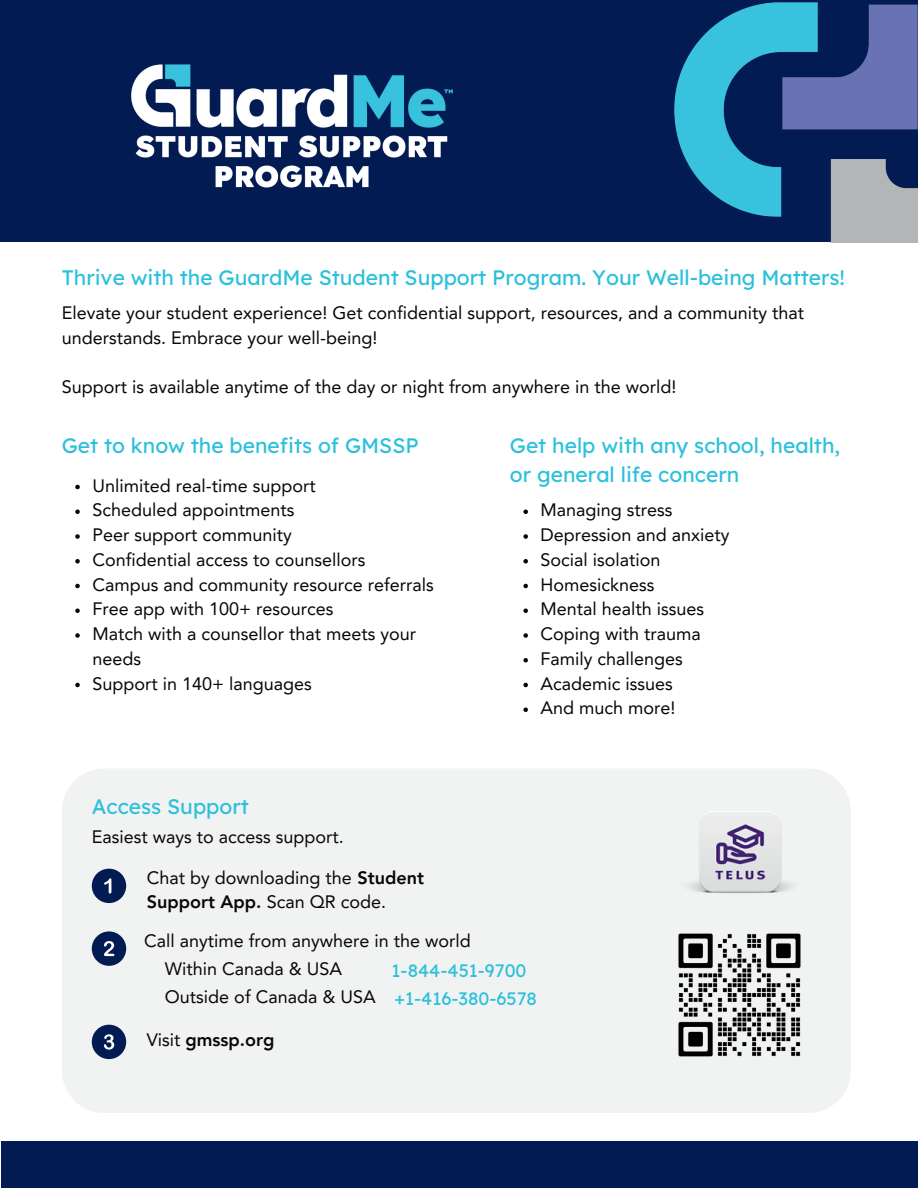
<style>
.page{position:relative;width:918px;height:1188px;background:#fff}
.page>*{position:absolute;margin:0;border:0;box-sizing:border-box;transform-origin:0 0}
.t1{font:21px/29.2px "Lexend Deca";color:#2bc0dc}
.t2{font:18px/24.8px "Avenir LT Pro";color:#080704}
.t3{font:800 18px "Avenir LT Pro";color:#080704}
.t4{font:18px "Lexend Deca";color:#2bc0dc}
.s1{font-weight:800}
.s2{font-family:"Lexend Deca";color:#2bc0dc}
.s3{font-weight:400}
</style>
<div class="page">
<div style="left:0;top:0;width:918px;height:242px;background:#021b53"></div>
<div style="left:62px;top:769px;width:789px;height:344px;background:#f1f2f2"></div>
<div style="left:92px;top:869px;width:34px;height:34px;background:#021b53;border-radius:50%"></div>
<svg style="left:104px;top:878px;width:7px;height:16px"></svg>
<div style="left:92px;top:931px;width:34px;height:35px;background:#021b53;border-radius:50%"></div>
<svg style="left:104px;top:941px;width:10px;height:15px"></svg>
<div style="left:92px;top:1025px;width:34px;height:34px;background:#021b53;border-radius:50%"></div>
<svg style="left:104px;top:1034px;width:10px;height:16px"></svg>
<img style="left:659px;top:915px;width:161px;height:160px">
<div style="left:1px;top:1141px;width:917px;height:47px;background:#021b53"></div>
<img style="left:670px;top:801px;width:139px;height:102px">
<img style="left:131px;top:64px;width:322px;height:124px">
<svg style="left:75px;top:485px;width:5px;height:4px"></svg>
<svg style="left:75px;top:510px;width:5px;height:4px"></svg>
<svg style="left:75px;top:534px;width:5px;height:5px"></svg>
<svg style="left:75px;top:559px;width:5px;height:5px"></svg>
<svg style="left:75px;top:584px;width:5px;height:4px"></svg>
<svg style="left:75px;top:609px;width:5px;height:4px"></svg>
<svg style="left:75px;top:633px;width:5px;height:5px"></svg>
<svg style="left:75px;top:683px;width:5px;height:4px"></svg>
<svg style="left:523px;top:510px;width:5px;height:4px"></svg>
<svg style="left:523px;top:534px;width:5px;height:5px"></svg>
<svg style="left:523px;top:559px;width:5px;height:5px"></svg>
<svg style="left:523px;top:584px;width:5px;height:4px"></svg>
<svg style="left:523px;top:609px;width:5px;height:4px"></svg>
<svg style="left:523px;top:633px;width:5px;height:5px"></svg>
<svg style="left:523px;top:658px;width:5px;height:5px"></svg>
<svg style="left:523px;top:683px;width:5px;height:4px"></svg>
<svg style="left:523px;top:708px;width:5px;height:4px"></svg>
<img style="left:674px;top:13px;width:81px;height:202px">
<img style="left:733px;top:2px;width:185px;height:182px">
<img style="left:755px;top:80px;width:163px;height:163px">
<p class="t1" style="left:62px;top:261px;width:784px">Thrive with the GuardMe Student Support Program. Your Well-being Matters!</p>
<p class="t2" style="left:62px;top:300px;width:744px">Elevate your student experience! Get confidential support, resources, and a community that understands. Embrace your well-being!</p>
<p class="t2" style="left:62px;top:375px;width:616px">Support is available anytime of the day or night from anywhere in the world!</p>
<p class="t1" style="left:62px;top:428px;width:358px">Get to know the benefits of GMSSP</p>
<p class="t2" style="left:92px;top:473px;width:343px">Unlimited real-time support<br>Scheduled appointments<br>Peer support community<br>Confidential access to counsellors<br>Campus and community resource referrals<br>Free app with 100+ resources<br>Match with a counsellor that meets your needs<br>Support in 140+ languages</p>
<p class="t1" style="left:92px;top:789px;width:159px">Access Support</p>
<p class="t2" style="left:92px;top:825px;width:254px">Easiest ways to access support.</p>
<p class="t2" style="left:147px;top:865px;width:279px">Chat by downloading the <span class="s1">Student<br>Support App.</span> Scan QR code.</p>
<p class="t2" style="left:144px;top:928px;width:328px">Call anytime from anywhere in the world</p>
<p class="t1" style="left:510px;top:428px;width:332px">Get help with any school, health, or general life concern</p>
<p class="t2" style="left:541px;top:497px;width:191px">Managing stress<br>Depression and anxiety<br>Social isolation<br>Homesickness<br>Mental health issues<br>Coping with trauma<br>Family challenges<br>Academic issues<br>And much more!</p>
<p class="t2" style="left:165px;top:955px;width:374px;line-height:27.9px">Within Canada &amp; USA<br>Outside of Canada &amp; USA <span class="s2">+1-416-380-6578</span></p>
<p class="t4" style="left:392px;top:956px;width:136px">1-844-451-9700</p>
<p class="t3" style="left:147px;top:1029px;width:129px"><span class="s3">Visit</span> gmssp.org</p>
</div>
